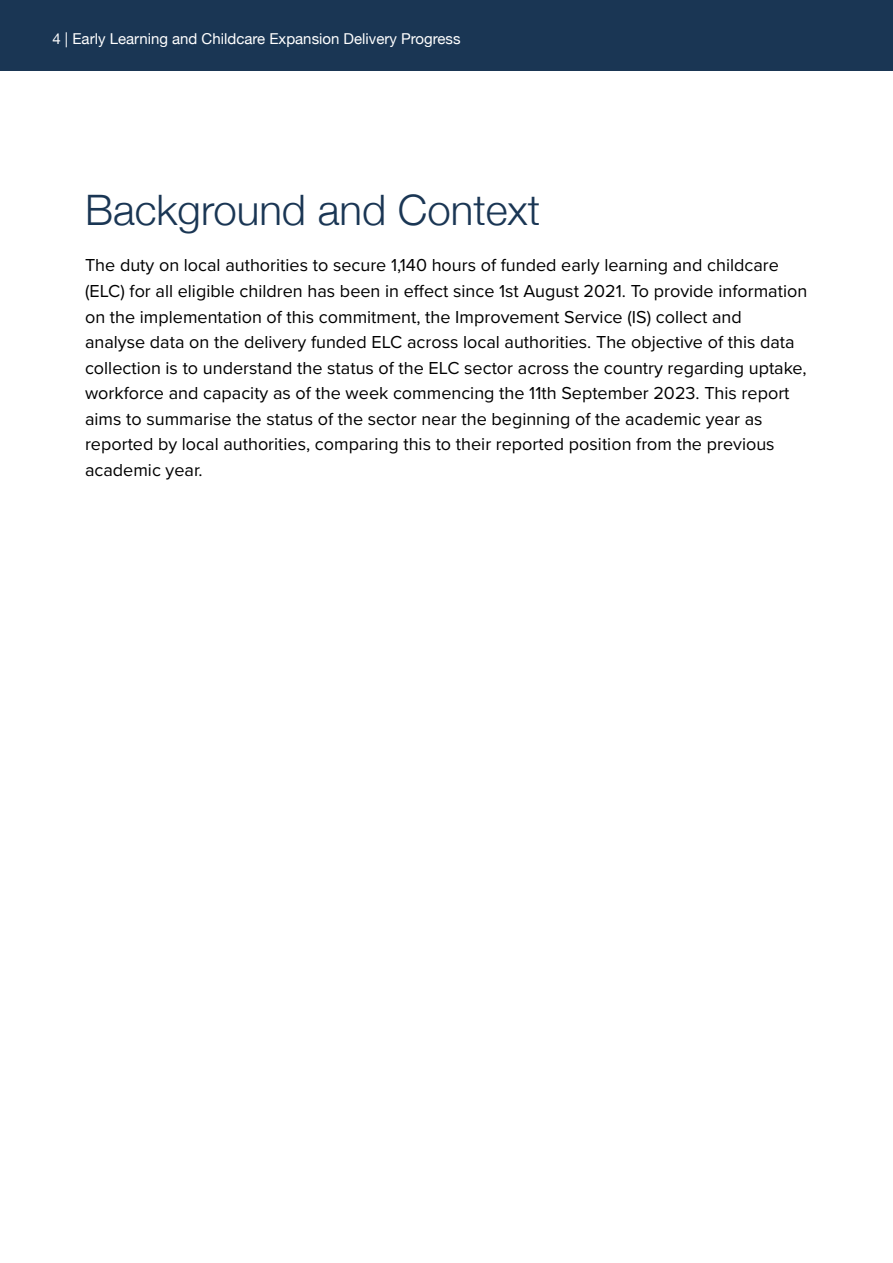
<style>
.page{position:relative;width:893px;height:1263px;background:#fff}
.page>*{position:absolute;margin:0;border:0;box-sizing:border-box;transform-origin:0 0}
.Heading_1{font:300 42px "Helvetica Neue";color:#1a3654}
.Body_text{font:18px/25.5px "Proxima Nova";color:#000}
.t1{font:15px "Helvetica Neue";color:#fff}
</style>
<div class="page">
<div style="left:0;top:0;width:893px;height:70px;background:#1a3654"></div>
<p class="t1" style="left:52px;top:28px;width:410px">4 | Early Learning and Childcare Expansion Delivery Progress</p>
<h2 class="Heading_1" style="left:85px;top:177px;width:457px">Background and Context</h2>
<p class="Body_text" style="left:85px;top:252px;width:724px">The duty on local authorities to secure 1,140 hours of funded early learning and childcare (ELC) for all eligible children has been in effect since 1st August 2021. To provide information on the implementation of this commitment, the Improvement Service (IS) collect and<br>analyse data on the delivery funded ELC across local authorities. The objective of this data collection is to understand the status of the ELC sector across the country regarding uptake, workforce and capacity as of the week commencing the 11th September 2023. This report aims to summarise the status of the sector near the beginning of the academic year as reported by local authorities, comparing this to their reported position from the previous academic year.</p>
</div>
